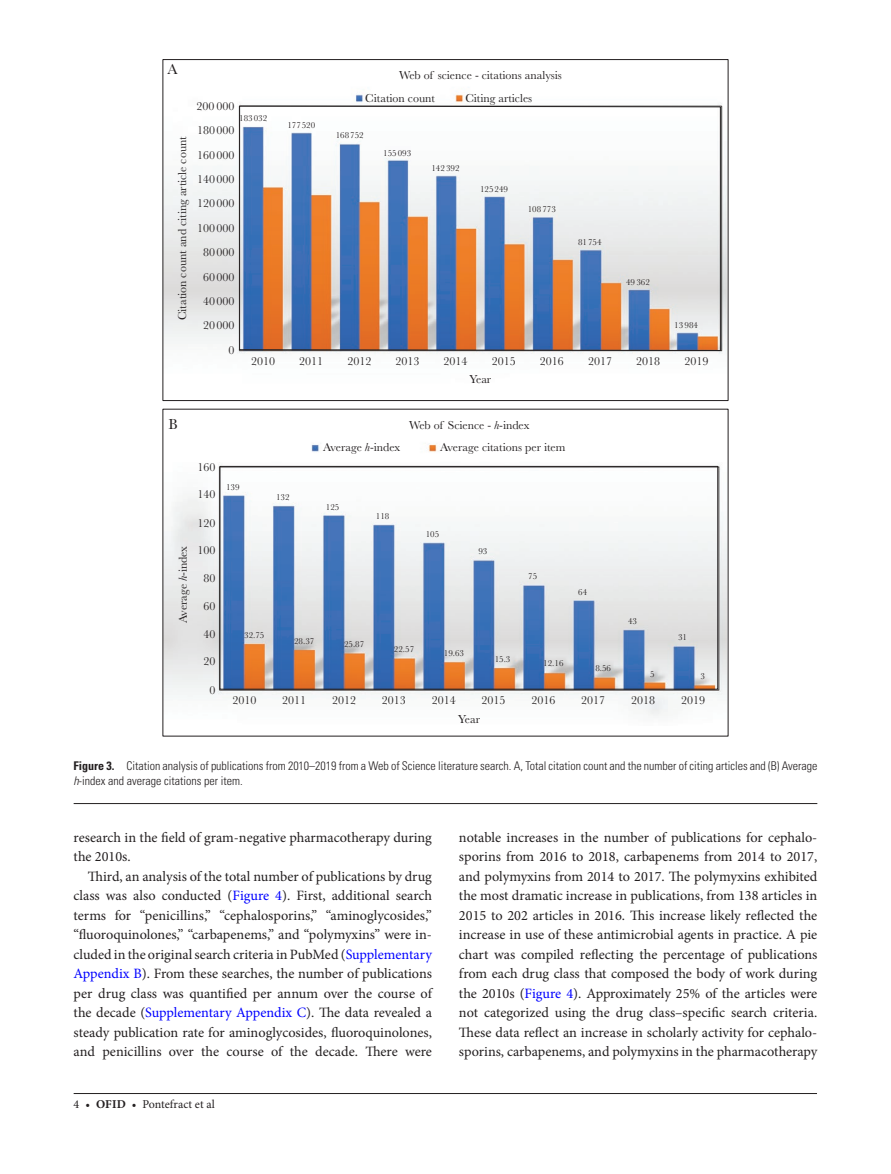
<style>
.page{position:relative;width:891px;height:1174px;background:#fff}
.page>*{position:absolute;margin:0;border:0;box-sizing:border-box;transform-origin:0 0}
.t1{font:15px "Baskerville MT Std";color:#231f20}
.t2{font:14.25px/19.5px "Minion Pro";color:#231f20;text-align:justify}
.t3{font:12px/23.2px "Baskerville MT Std";color:#231f20}
.t4{font:300 condensed 12px/15px "Univers LT Std";color:#231f20}
.t5{font:12px "Minion Pro";color:#231f20}
.t6{font:9px "Baskerville MT Std";color:#231f20}
.s1{font-style:italic}
.s2{font-weight:700}
.s3{color:#00f}
</style>
<div class="page">
<hr style="left:74px;top:1093px;width:743px;height:1px;background:#231f20">
<hr style="left:74px;top:803px;width:743px;height:1px;background:#231f20">
<svg style="left:163px;top:59px;width:565px;height:350px"></svg>
<svg style="left:163px;top:409px;width:565px;height:327px"></svg>
<p class="t1" style="left:168px;top:61px;width:12px">A</p>
<p class="t3" style="left:171px;top:320px;width:185px;rotate:-90deg">Citation count and citing article count</p>
<p class="t3" style="left:197px;top:94px;width:39px">200 000</p>
<p class="t6" style="left:239px;top:113px;width:29px">183032</p>
<p class="t3" style="left:197px;top:119px;width:39px">180000</p>
<p class="t3" style="left:197px;top:143px;width:39px">160000</p>
<p class="t3" style="left:197px;top:168px;width:39px">140000</p>
<p class="t3" style="left:197px;top:192px;width:39px">120000</p>
<p class="t3" style="left:197px;top:216px;width:39px">100000</p>
<p class="t3" style="left:203px;top:241px;width:33px">80000</p>
<p class="t3" style="left:203px;top:265px;width:33px">60000</p>
<p class="t3" style="left:203px;top:289px;width:33px">40000</p>
<p class="t3" style="left:203px;top:314px;width:33px">20000</p>
<p class="t3" style="left:228px;top:338px;width:8px">0</p>
<p class="t6" style="left:287px;top:120px;width:29px">177520</p>
<p class="t3" style="left:365px;top:63px;width:198px;text-indent:34px">Web of science - citations analysis<br>Citation count</p>
<p class="t3" style="left:465px;top:87px;width:68px">Citing articles</p>
<p class="t6" style="left:336px;top:130px;width:29px">168752</p>
<p class="t6" style="left:383px;top:147px;width:30px">155093</p>
<p class="t6" style="left:431px;top:163px;width:30px">142392</p>
<p class="t6" style="left:480px;top:184px;width:30px">125249</p>
<p class="t6" style="left:528px;top:203px;width:30px">108773</p>
<p class="t6" style="left:578px;top:237px;width:25px">81754</p>
<p class="t6" style="left:626px;top:277px;width:25px">49 362</p>
<p class="t6" style="left:674px;top:320px;width:25px">13 984</p>
<p class="t3" style="left:251px;top:349px;width:26px">2010</p>
<p class="t3" style="left:299px;top:349px;width:26px">2011</p>
<p class="t3" style="left:347px;top:349px;width:26px">2012</p>
<p class="t3" style="left:396px;top:349px;width:26px">2013</p>
<p class="t3" style="left:444px;top:349px;width:26px">2014</p>
<p class="t3" style="left:492px;top:349px;width:26px">2015</p>
<p class="t3" style="left:540px;top:349px;width:26px">2016</p>
<p class="t3" style="left:588px;top:349px;width:26px">2017</p>
<p class="t3" style="left:636px;top:349px;width:26px">2018</p>
<p class="t3" style="left:684px;top:349px;width:26px">2019</p>
<p class="t3" style="left:469px;top:368px;width:23px">Year</p>
<p class="t1" style="left:169px;top:416px;width:11px">B</p>
<p class="t3" style="left:198px;top:455px;width:20px">160</p>
<p class="t3" style="left:198px;top:483px;width:20px">140</p>
<p class="t3" style="left:198px;top:511px;width:20px">120</p>
<p class="t6" style="left:226px;top:482px;width:15px">139</p>
<p class="t6" style="left:276px;top:492px;width:15px">132</p>
<p class="t3" style="left:409px;top:414px;width:122px">Web of Science - <span class="s1">h</span>-index</p>
<p class="t3" style="left:323px;top:436px;width:79px">Average <span class="s1">h</span>-index</p>
<p class="t3" style="left:440px;top:435px;width:127px">Average citations per item</p>
<p class="t6" style="left:326px;top:501px;width:15px">125</p>
<p class="t6" style="left:376px;top:511px;width:15px">118</p>
<p class="t6" style="left:426px;top:529px;width:15px">105</p>
<p class="t3" style="left:171px;top:623px;width:79px;rotate:-90deg">Average <span class="s1">h</span>-index</p>
<p class="t3" style="left:198px;top:539px;width:20px">100</p>
<p class="t3" style="left:204px;top:566px;width:14px">80</p>
<p class="t3" style="left:204px;top:595px;width:14px">60</p>
<p class="t3" style="left:204px;top:622px;width:14px">40</p>
<p class="t3" style="left:204px;top:650px;width:14px">20</p>
<p class="t3" style="left:210px;top:678px;width:8px">0</p>
<p class="t6" style="left:244px;top:630px;width:22px">32.75</p>
<p class="t6" style="left:294px;top:636px;width:22px">28.37</p>
<p class="t6" style="left:344px;top:639px;width:22px">25.87</p>
<p class="t6" style="left:394px;top:644px;width:22px">22.57</p>
<p class="t6" style="left:478px;top:546px;width:10px">93</p>
<p class="t6" style="left:444px;top:648px;width:22px">19.63</p>
<p class="t6" style="left:495px;top:654px;width:17px">15.3</p>
<p class="t6" style="left:528px;top:571px;width:10px">75</p>
<p class="t6" style="left:578px;top:587px;width:10px">64</p>
<p class="t6" style="left:543px;top:658px;width:22px">12.16</p>
<p class="t6" style="left:595px;top:663px;width:17px">8.56</p>
<p class="t6" style="left:628px;top:616px;width:10px">43</p>
<p class="t6" style="left:678px;top:632px;width:10px">31</p>
<p class="t6" style="left:650px;top:668px;width:6px">5</p>
<p class="t6" style="left:701px;top:671px;width:6px">3</p>
<p class="t3" style="left:232px;top:689px;width:26px">2010</p>
<p class="t3" style="left:282px;top:689px;width:26px">2011</p>
<p class="t3" style="left:332px;top:689px;width:26px">2012</p>
<p class="t3" style="left:382px;top:689px;width:26px">2013</p>
<p class="t3" style="left:432px;top:689px;width:26px">2014</p>
<p class="t3" style="left:482px;top:689px;width:26px">2015</p>
<p class="t3" style="left:531px;top:689px;width:26px">2016</p>
<p class="t3" style="left:581px;top:689px;width:26px">2017</p>
<p class="t3" style="left:631px;top:689px;width:26px">2018</p>
<p class="t3" style="left:681px;top:689px;width:26px">2019</p>
<p class="t3" style="left:458px;top:707px;width:23px">Year</p>
<p class="t4" style="left:74px;top:758px;width:745px"><span class="s2">Figure 3.</span> Citation analysis of publications from 2010–2019 from a Web of Science literature search. A, Total citation count and the number of citing articles and (B) Average <span class="s1">h</span>-index and average citations per item.</p>
<p class="t2" style="left:74px;top:827px;width:360px">research in the field of gram-negative pharmacotherapy during the 2010s.</p>
<p class="t2" style="left:74px;top:866px;width:360px;text-indent:14px">Third, an analysis of the total number of publications by drug class was also conducted (<span class="s3">Figure 4</span>). First, additional search terms for “penicillins,” “cephalosporins,” “aminoglycosides,” “fluoroquinolones,” “carbapenems,” and “polymyxins” were in&shy;cluded in the original search criteria in PubMed (<span class="s3">Supplementary Appendix B</span>). From these searches, the number of publications per drug class was quantified per annum over the course of the decade (<span class="s3">Supplementary Appendix C</span>). The data revealed a steady publication rate for aminoglycosides, fluoroquinolones, and penicillins over the course of the decade. There were</p>
<p class="t5" style="left:74px;top:1096px;width:143px">4 • <span class="s2">ofid</span> • Pontefract et al</p>
<p class="t2" style="left:459px;top:827px;width:360px">notable increases in the number of publications for cephalo&shy;sporins from 2016 to 2018, carbapenems from 2014 to 2017, and polymyxins from 2014 to 2017. The polymyxins exhibited the most dramatic increase in publications, from 138 articles in 2015 to 202 articles in 2016. This increase likely reflected the increase in use of these antimicrobial agents in practice. A pie chart was compiled reflecting the percentage of publications from each drug class that composed the body of work during the 2010s (<span class="s3">Figure 4</span>). Approximately 25% of the articles were not categorized using the drug class–specific search criteria.<br>These data reflect an increase in scholarly activity for cephalo&shy;sporins, carbapenems, and polymyxins in the pharmacotherapy</p>
</div>
